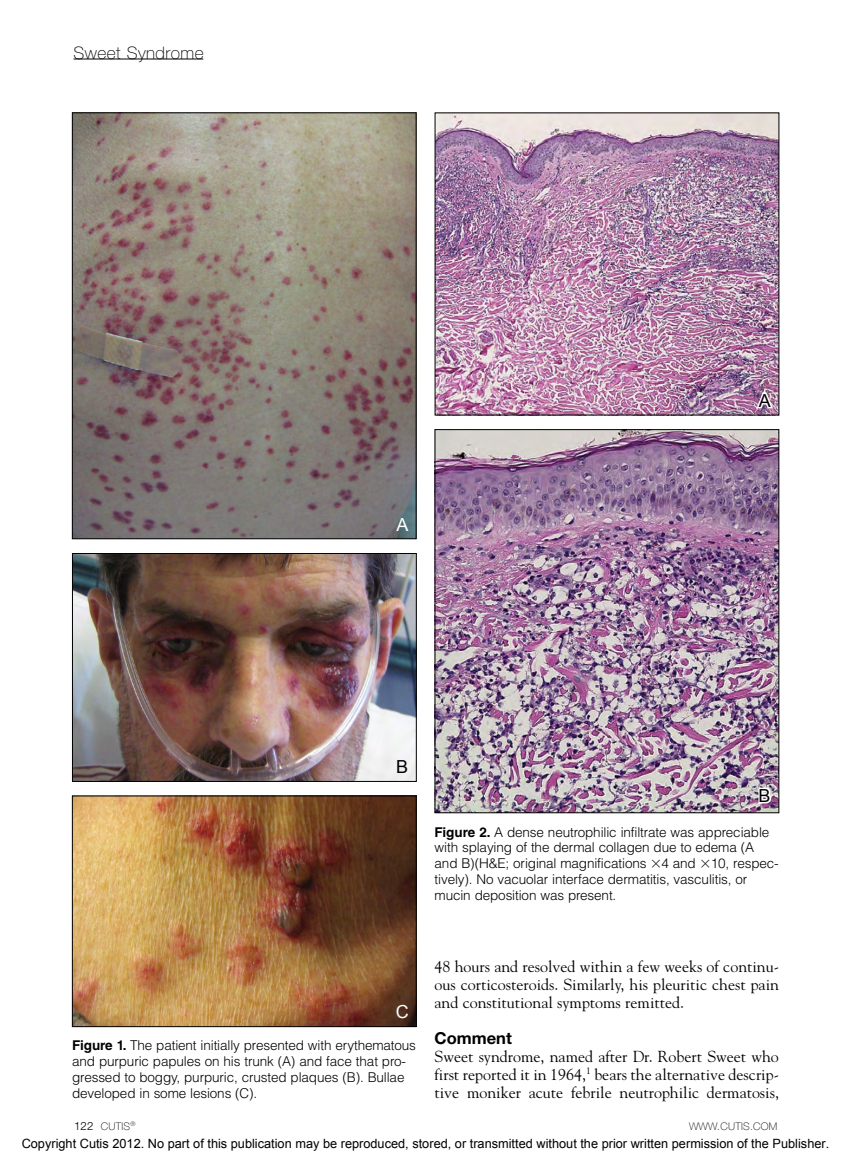
<style>
.page{position:relative;width:851px;height:1161px;background:#fff}
.page>*{position:absolute;margin:0;border:0;box-sizing:border-box;transform-origin:0 0}
.t1{font:18px "Arial";color:#000}
.t2{font:18px "Arial";color:#fff}
.lrh{font:100 17.25px "Helvetica Neue LT Std";letter-spacing:.025em;color:#000}
.fahd{font:700 16.5px "Helvetica Neue LT Std";color:#000}
.bdy{font:15.9px/18px "Goudy Std";color:#000;text-align:justify}
.bdy2{font:15.9px/18px "Goudy Std";color:#000;text-align:justify}
.fgcap{font:300 13.5px/15.9px "Helvetica LT Std";letter-spacing:-.01em;color:#000}
.t3{font:12.75px "Arial";color:#000}
.lftr{font:100 10.5px "Helvetica Neue LT Std";letter-spacing:.025em;color:#000}
.s1{font-weight:700}
.s2{font-family:"Mathematical Pi One";font-weight:400}
.s3{font-weight:300;font-size:11.4px}
</style>
<div class="page">
<hr style="left:74px;top:59px;width:129px;height:1px;background:#000">
<img style="left:74px;top:555px;width:340px;height:225px">
<div style="left:72px;top:553px;width:344px;height:229px;border:1px solid #000"></div>
<img style="left:74px;top:798px;width:340px;height:227px">
<div style="left:72px;top:796px;width:344px;height:231px;border:1px solid #000"></div>
<img style="left:74px;top:114px;width:340px;height:423px">
<div style="left:72px;top:112px;width:344px;height:427px;border:1px solid #000"></div>
<img style="left:436px;top:431px;width:341px;height:380px">
<div style="left:434px;top:429px;width:345px;height:384px;border:1px solid #000"></div>
<img style="left:436px;top:114px;width:341px;height:300px">
<svg style="left:754px;top:383px;width:21px;height:28px"></svg>
<svg style="left:757px;top:785px;width:16px;height:20px"></svg>
<p class="lrh" style="left:74px;top:43px;width:132px">Sweet Syndrome</p>
<p class="t2" style="left:396px;top:513px;width:14px">A</p>
<p class="t1" style="left:758px;top:389px;width:14px">A</p>
<p class="t1" style="left:396px;top:755px;width:14px">B</p>
<p class="t1" style="left:758px;top:784px;width:14px">B</p>
<p class="fgcap" style="left:434px;top:824px;width:345px"><span class="s1">Figure 2.</span> A dense neutrophilic infiltrate was appreciable with splaying of the dermal collagen due to edema (A and B)(H&amp;E; original magnifications <span class="s2">3</span>4 and <span class="s2">3</span>10, respec&shy;tively). No vacuolar interface dermatitis, vasculitis, or mucin deposition was present.</p>
<p class="t2" style="left:396px;top:1000px;width:14px">C</p>
<p class="fgcap" style="left:72px;top:1037px;width:345px"><span class="s1">Figure 1.</span> The patient initially presented with erythematous and purpuric papules on his trunk (A) and face that pro&shy;gressed to boggy, purpuric, crusted plaques (B). Bullae developed in some lesions (C).</p>
<p class="lftr" style="left:74px;top:1120px;width:63px"><span class="s3">122</span> CUTIS<sup>®</sup></p>
<p class="bdy2" style="left:434px;top:957px;width:346px">48 hours and resolved within a few weeks of continu&shy;ous corticosteroids. Similarly, his pleuritic chest pain and constitutional symptoms remitted.</p>
<p class="fahd" style="left:434px;top:1028px;width:79px">Comment</p>
<p class="bdy" style="left:434px;top:1047px;width:346px">Sweet syndrome, named after Dr. Robert Sweet who first reported it in 1964,<sup>1</sup> bears the alternative descrip&shy;tive moniker acute febrile neutrophilic dermatosis,</p>
<p class="lftr" style="left:689px;top:1120px;width:90px">WWW.CUTIS.COM</p>
<p class="t3" style="left:22px;top:1135px;width:809px">Copyright Cutis 2012. No part of this publication may be reproduced, stored, or transmitted without the prior written permission of the Publisher.</p>
</div>
